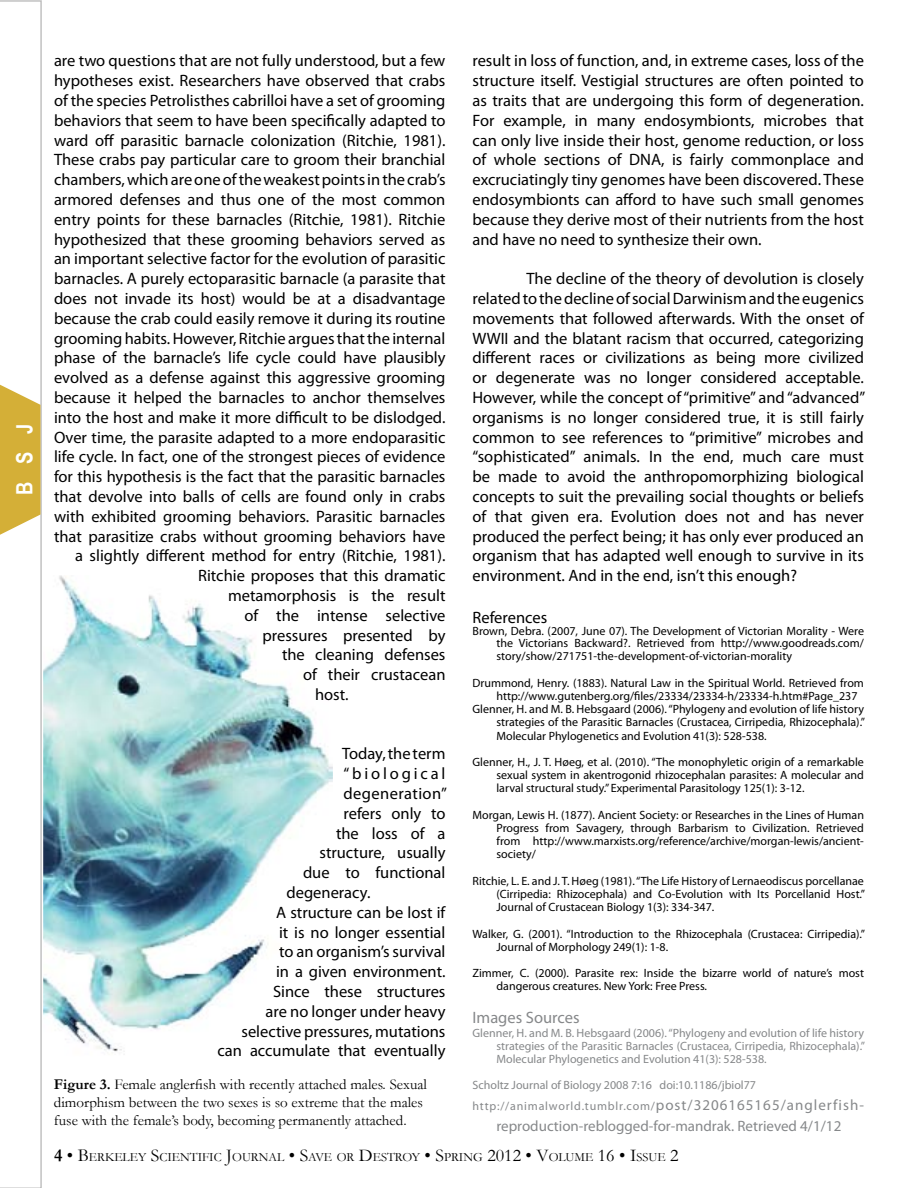
<style>
.page{position:relative;width:918px;height:1188px;background:#fff}
.page>*{position:absolute;margin:0;border:0;box-sizing:border-box;transform-origin:0 0}
.t1{font:700 22.5px "Arial Narrow";color:#fffffe}
.t2{font:16.5px/19.8px "Myriad Pro";color:#000;text-align:justify}
.t3{font:16.5px "Myriad Pro";letter-spacing:.025em;color:#000}
.t4{font:16.5px "Myriad Pro";color:#86888a}
.t5{font:16.5px "Myriad Pro";letter-spacing:.175em;color:#000}
.t6{font:15px/18px "Garamond";color:#000}
.t7{font:15px "Myriad Pro";color:#86888a}
.t8{font:12.6px "Garamond";color:#000}
.t9{font:12px/13.2px "Myriad Pro";color:#000;text-align:justify}
.t10{font:12px/13.2px "Myriad Pro";color:#86888a;text-align:justify}
.s1{font-weight:700}
.s2{font-size:15px}
.s3{font-weight:700;font-size:18px}
.s4{font-size:18px}
</style>
<div class="page">
<svg style="left:0;top:0;width:42px;height:1188px"></svg>
<svg style="left:0;top:378px;width:40px;height:164px"></svg>
<img style="left:43px;top:575px;width:290px;height:477px">
<h1 class="t1" style="left:8px;top:495px;width:73px;rotate:-90deg">BSJ</h1>
<p class="t2" style="left:54px;top:51px;width:393px">are two questions that are not fully understood, but a few</p>
<p class="t2" style="left:54px;top:70px;width:393px">hypotheses exist. Researchers have observed that crabs</p>
<p class="t2" style="left:54px;top:90px;width:393px">of the species Petrolisthes cabrilloi have a set of grooming</p>
<p class="t2" style="left:54px;top:110px;width:393px">behaviors that seem to have been specifically adapted to</p>
<p class="t2" style="left:54px;top:130px;width:393px">ward off parasitic barnacle colonization (Ritchie, 1981).</p>
<p class="t2" style="left:54px;top:150px;width:393px">These crabs pay particular care to groom their branchial</p>
<p class="t2" style="left:54px;top:169px;width:393px">chambers, which are one of the weakest points in the crab’s</p>
<p class="t2" style="left:54px;top:189px;width:393px">armored defenses and thus one of the most common</p>
<p class="t2" style="left:54px;top:209px;width:393px">entry points for these barnacles (Ritchie, 1981). Ritchie</p>
<p class="t2" style="left:54px;top:229px;width:393px">hypothesized that these grooming behaviors served as</p>
<p class="t2" style="left:54px;top:249px;width:393px">an important selective factor for the evolution of parasitic</p>
<p class="t2" style="left:54px;top:268px;width:393px">barnacles. A purely ectoparasitic barnacle (a parasite that</p>
<p class="t2" style="left:54px;top:288px;width:393px">does not invade its host) would be at a disadvantage</p>
<p class="t2" style="left:54px;top:308px;width:393px">because the crab could easily remove it during its routine</p>
<p class="t2" style="left:54px;top:328px;width:393px">grooming habits. However, Ritchie argues that the internal</p>
<p class="t2" style="left:54px;top:348px;width:393px">phase of the barnacle’s life cycle could have plausibly</p>
<p class="t2" style="left:54px;top:367px;width:393px">evolved as a defense against this aggressive grooming</p>
<p class="t2" style="left:54px;top:387px;width:393px">because it helped the barnacles to anchor themselves</p>
<p class="t2" style="left:54px;top:407px;width:393px">into the host and make it more difficult to be dislodged.</p>
<p class="t2" style="left:54px;top:427px;width:393px">Over time, the parasite adapted to a more endoparasitic</p>
<p class="t2" style="left:54px;top:447px;width:393px">life cycle. In fact, one of the strongest pieces of evidence</p>
<p class="t2" style="left:54px;top:466px;width:393px">for this hypothesis is the fact that the parasitic barnacles</p>
<p class="t2" style="left:54px;top:486px;width:393px">that devolve into balls of cells are found only in crabs</p>
<p class="t2" style="left:54px;top:506px;width:393px">with exhibited grooming behaviors. Parasitic barnacles</p>
<p class="t2" style="left:54px;top:526px;width:393px">that parasitize crabs without grooming behaviors have</p>
<p class="t2" style="left:75px;top:546px;width:372px">a slightly different method for entry (Ritchie, 1981).</p>
<p class="t2" style="left:198px;top:565px;width:249px">Ritchie proposes that this dramatic</p>
<p class="t2" style="left:228px;top:585px;width:219px">metamorphosis is the result</p>
<p class="t2" style="left:245px;top:605px;width:202px">of the intense selective</p>
<p class="t2" style="left:263px;top:625px;width:184px">pressures presented by</p>
<p class="t2" style="left:282px;top:645px;width:165px">the cleaning defenses</p>
<p class="t2" style="left:303px;top:664px;width:144px">of their crustacean</p>
<p class="t2" style="left:315px;top:684px;width:35px">host.</p>
<p class="t2" style="left:342px;top:744px;width:105px">Today, the term</p>
<p class="t5" style="left:344px;top:763px;width:103px">“biological</p>
<p class="t3" style="left:344px;top:783px;width:105px">degeneration”</p>
<p class="t2" style="left:344px;top:803px;width:104px">refers only to</p>
<p class="t2" style="left:336px;top:823px;width:111px">the loss of a</p>
<p class="t2" style="left:320px;top:843px;width:127px">structure, usually</p>
<p class="t2" style="left:303px;top:862px;width:144px">due to functional</p>
<p class="t2" style="left:287px;top:882px;width:85px">degeneracy.</p>
<p class="t2" style="left:276px;top:902px;width:171px">A structure can be lost if</p>
<p class="t2" style="left:279px;top:922px;width:168px">it is no longer essential</p>
<p class="t2" style="left:279px;top:942px;width:168px">to an organism’s survival</p>
<p class="t2" style="left:276px;top:961px;width:171px">in a given environment.</p>
<p class="t2" style="left:273px;top:981px;width:174px">Since these structures</p>
<p class="t2" style="left:265px;top:1001px;width:181px">are no longer under heavy</p>
<p class="t2" style="left:241px;top:1021px;width:205px">selective pressures, mutations</p>
<p class="t2" style="left:217px;top:1041px;width:229px">can accumulate that eventually</p>
<p class="t6" style="left:54px;top:1075px;width:374px"><span class="s1">Figure 3.</span> Female anglerfish with recently attached males. Sexual dimorphism between the two sexes is so extreme that the males fuse with the female’s body, becoming permanently attached.</p>
<p class="t2" style="left:472px;top:51px;width:393px">result in loss of function, and, in extreme cases, loss of the structure itself. Vestigial structures are often pointed to as traits that are undergoing this form of degeneration.<br>For example, in many endosymbionts, microbes that can only live inside their host, genome reduction, or loss of whole sections of DNA, is fairly commonplace and excruciatingly tiny genomes have been discovered. These endosymbionts can afford to have such small genomes because they derive most of their nutrients from the host and have no need to synthesize their own.</p>
<p class="t2" style="left:472px;top:268px;width:394px;text-indent:54px">The decline of the theory of devolution is closely related to the decline of social Darwinism and the eugenics movements that followed afterwards. With the onset of WWII and the blatant racism that occurred, categorizing different races or civilizations as being more civilized or degenerate was no longer considered acceptable.<br>However, while the concept of “primitive” and “advanced” organisms is no longer considered true, it is still fairly common to see references to “primitive” microbes and “sophisticated” animals. In the end, much care must be made to avoid the anthropomorphizing biological concepts to suit the prevailing social thoughts or beliefs of that given era. Evolution does not and has never produced the perfect being; it has only ever produced an organism that has adapted well enough to survive in its environment. And in the end, isn’t this enough?</p>
<p class="t2" style="left:472px;top:607px;width:76px">References</p>
<p class="t9" style="left:472px;top:625px;width:393px;line-height:12px;text-align:right">Brown, Debra. (2007, June 07). The Development of Victorian Morality - Were the Victorians Backward?. Retrieved from http://www.goodreads.com/</p>
<p class="t9" style="left:496px;top:650px;width:297px">story/show/271751-the-development-of-victorian-morality</p>
<p class="t9" style="left:472px;top:676px;width:393px">Drummond, Henry. (1883). Natural Law in the Spiritual World. Retrieved from</p>
<p class="t9" style="left:496px;top:689px;width:363px">http://www.gutenberg.org/files/23334/23334-h/23334-h.htm#Page_237</p>
<p class="t9" style="left:472px;top:702px;width:393px">Glenner, H. and M. B. Hebsgaard (2006). “Phylogeny and evolution of life history</p>
<p class="t9" style="left:496px;top:716px;width:370px">strategies of the Parasitic Barnacles (Crustacea, Cirripedia, Rhizocephala).”</p>
<p class="t9" style="left:496px;top:729px;width:272px">Molecular Phylogenetics and Evolution 41(3): 528-538.</p>
<p class="t9" style="left:496px;top:755px;width:369px;text-indent:-24px">Glenner, H., J. T. Høeg, et al. (2010). “The monophyletic origin of a remarkable sexual system in akentrogonid rhizocephalan parasites: A molecular and larval structural study.” Experimental Parasitology 125(1): 3-12.</p>
<p class="t9" style="left:496px;top:808px;width:369px;text-indent:-24px">Morgan, Lewis H. (1877). Ancient Society: or Researches in the Lines of Human Progress from Savagery, through Barbarism to Civilization. Retrieved from http://www.marxists.org/reference/archive/morgan-lewis/ancient&shy;society/</p>
<p class="t9" style="left:496px;top:874px;width:370px;text-indent:-24px">Ritchie, L. E. and J. T. Høeg (1981). “The Life History of Lernaeodiscus porcellanae (Cirripedia: Rhizocephala) and Co-Evolution with Its Porcellanid Host.” Journal of Crustacean Biology 1(3): 334-347.</p>
<p class="t9" style="left:496px;top:927px;width:370px;text-indent:-24px">Walker, G. (2001). “Introduction to the Rhizocephala (Crustacea: Cirripedia).”<br>Journal of Morphology 249(1): 1-8.</p>
<p class="t9" style="left:496px;top:966px;width:369px;text-indent:-24px">Zimmer, C. (2000). Parasite rex: Inside the bizarre world of nature’s most dangerous creatures. New York: Free Press.</p>
<p class="t4" style="left:472px;top:1008px;width:109px">Images Sources</p>
<p class="t10" style="left:496px;top:1026px;width:370px;text-indent:-24px">Glenner, H. and M. B. Hebsgaard (2006). “Phylogeny and evolution of life history strategies of the Parasitic Barnacles (Crustacea, Cirripedia, Rhizocephala).” Molecular Phylogenetics and Evolution 41(3): 528-538.</p>
<p class="t10" style="left:472px;top:1075px;width:393px;line-height:21px">Scholtz Journal of Biology 2008 7:16 doi:10.1186/jbiol77 http://animalworld.tumblr.com/<span class="s2">post/3206165165/anglerfish-</span></p>
<p class="t7" style="left:496px;top:1117px;width:346px">reproduction-reblogged-for-mandrak. Retrieved 4/1/12</p>
<p class="t8" style="left:54px;top:1149px;width:626px"><span class="s3">4</span> <span class="s4">• B</span>ERKELEY <span class="s4">S</span>CIENTIFIC <span class="s4">J</span>OURNAL <span class="s4">• S</span>AVE OR <span class="s4">D</span>ESTROY <span class="s4">• S</span>PRING <span class="s4">2012 • V</span>OLUME <span class="s4">16 • I</span>SSUE <span class="s4">2</span></p>
</div>
